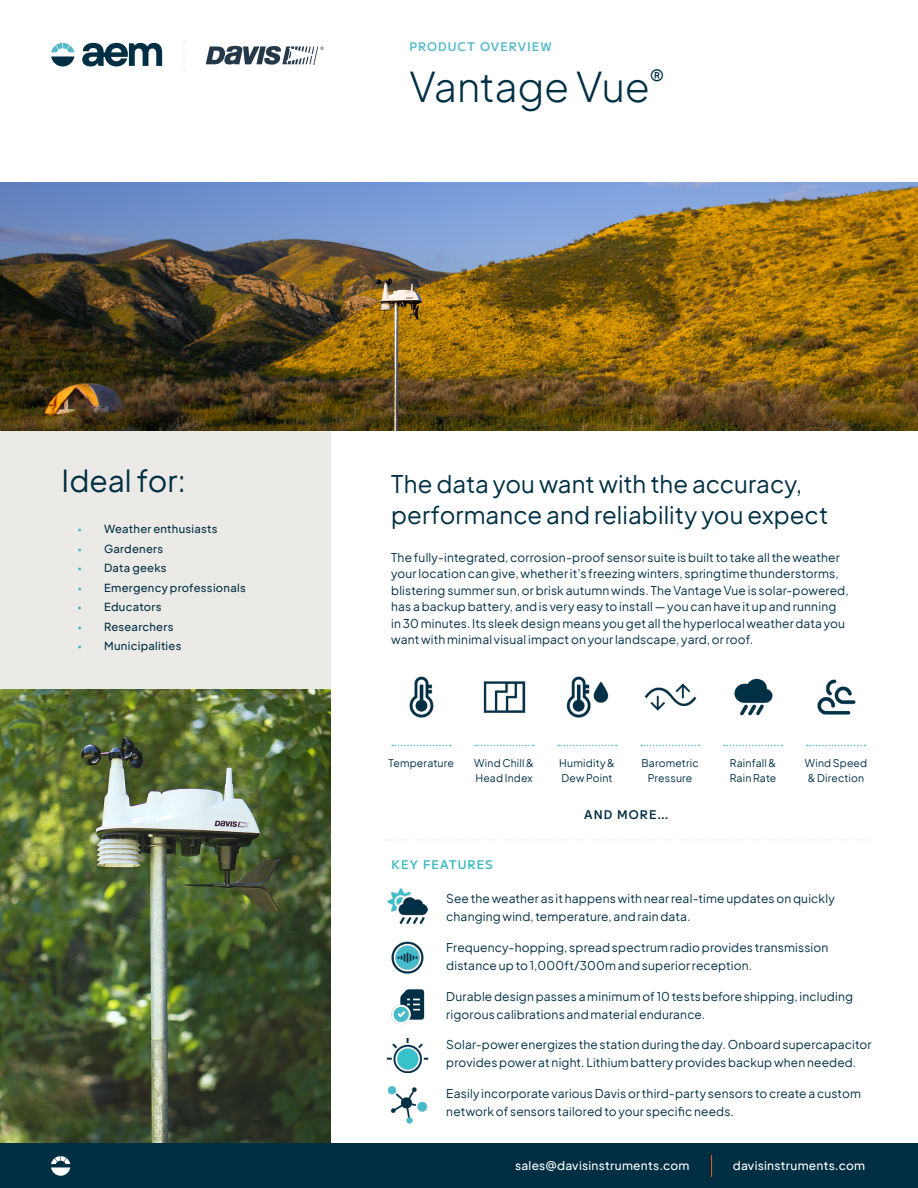
<style>
.page{position:relative;width:918px;height:1188px;background:#fff}
.page>*{position:absolute;margin:0;border:0;box-sizing:border-box;transform-origin:0 0}
.t1{font:300 40.5px "Plus Jakarta Sans";letter-spacing:-.01em;color:#002f43}
.t2{font:30px "Plus Jakarta Sans";color:#002f43}
.t3{font:24px/31.5px "Plus Jakarta Sans";color:#002f43}
.t4{font:12px/16.5px "Plus Jakarta Sans";letter-spacing:.015em;color:#002f43}
.t5{font:500 12px "Plus Jakarta Sans";letter-spacing:.02em;color:#fff}
.t6{font:600 12px "MPLUS1";letter-spacing:.08em;color:#56b9ca}
.t7{font:600 12px "MPLUS1";letter-spacing:.075em;color:#3ab9c1}
.t8{font:600 12px "MPLUS1";letter-spacing:.085em;color:#002f43}
.t9{font:500 11.25px "Plus Jakarta Sans";letter-spacing:.025em;color:#002f43}
.t10{font:10.5px/15px "Plus Jakarta Sans";letter-spacing:.02em;color:#002f43}
.s1{color:#3ab9c1}
</style>
<div class="page">
<div style="left:0;top:430px;width:330px;height:266px;background:#eceae6"></div>
<img style="left:0;top:689px;width:330px;height:455px">
<img style="left:0;top:183px;width:918px;height:248px">
<div style="left:0;top:1144px;width:918px;height:44px;background:#002f43"></div>
<img style="left:391px;top:941px;width:33px;height:33px">
<img style="left:391px;top:989px;width:34px;height:36px">
<img style="left:386px;top:1038px;width:43px;height:35px">
<img style="left:387px;top:1086px;width:41px;height:38px">
<img style="left:387px;top:888px;width:40px;height:36px">
<svg style="left:392px;top:745px;width:59px;height:1px"></svg>
<svg style="left:475px;top:745px;width:59px;height:1px"></svg>
<svg style="left:558px;top:745px;width:59px;height:1px"></svg>
<svg style="left:641px;top:745px;width:59px;height:1px"></svg>
<svg style="left:724px;top:745px;width:59px;height:1px"></svg>
<svg style="left:807px;top:745px;width:59px;height:1px"></svg>
<img style="left:409px;top:676px;width:25px;height:42px">
<img style="left:483px;top:681px;width:43px;height:32px">
<img style="left:566px;top:676px;width:43px;height:42px">
<img style="left:644px;top:683px;width:53px;height:28px">
<img style="left:734px;top:678px;width:39px;height:38px">
<img style="left:817px;top:679px;width:39px;height:36px">
<svg style="left:385px;top:839px;width:483px;height:2px"></svg>
<svg style="left:206px;top:46px;width:118px;height:19px"></svg>
<svg style="left:82px;top:43px;width:80px;height:23px"></svg>
<svg style="left:51px;top:43px;width:23px;height:23px"></svg>
<svg style="left:183px;top:40px;width:2px;height:31px"></svg>
<svg style="left:51px;top:1156px;width:19px;height:20px"></svg>
<svg style="left:711px;top:1155px;width:1px;height:22px"></svg>
<p class="t6" style="left:409px;top:37px;width:144px">PRODUCT OVERVIEW</p>
<h1 class="t1" style="left:409px;top:54px;width:257px">Vantage Vue<sup>®</sup></h1>
<h2 class="t2" style="left:62px;top:457px;width:126px">Ideal for:</h2>
<p class="t9" style="left:77px;top:520px;width:142px"><span class="s1">•</span> Weather enthusiasts</p>
<p class="t9" style="left:77px;top:539px;width:88px"><span class="s1">•</span> Gardeners</p>
<p class="t9" style="left:77px;top:559px;width:91px"><span class="s1">•</span> Data geeks</p>
<p class="t9" style="left:77px;top:578px;width:170px"><span class="s1">•</span> Emergency professionals</p>
<p class="t9" style="left:77px;top:598px;width:86px"><span class="s1">•</span> Educators</p>
<p class="t9" style="left:77px;top:617px;width:98px"><span class="s1">•</span> Researchers</p>
<p class="t9" style="left:77px;top:637px;width:106px"><span class="s1">•</span> Municipalities</p>
<h3 class="t3" style="left:391px;top:467px;width:439px">The data you want with the accuracy, performance and reliability you expect</h3>
<p class="t4" style="left:391px;top:548px;width:459px">The fully-integrated, corrosion-proof sensor suite is built to take all the weather your location can give, whether it’s freezing winters, springtime thunderstorms, blistering summer sun, or brisk autumn winds. The Vantage Vue is solar-powered, has a backup battery, and is very easy to install — you can have it up and running in 30 minutes. Its sleek design means you get all the hyperlocal weather data you want with minimal visual impact on your landscape, yard, or roof.</p>
<p class="t10" style="left:388px;top:755px;width:67px">Temperature</p>
<p class="t10" style="left:474px;top:755px;width:61px">Wind Chill &amp;<br>Head Index</p>
<p class="t10" style="left:559px;top:755px;width:57px">Humidity &amp;<br>Dew Point</p>
<p class="t10" style="left:641px;top:755px;width:59px;text-align:center">Barometric<br>Pressure</p>
<p class="t10" style="left:730px;top:755px;width:48px">Rainfall &amp;<br>Rain Rate</p>
<p class="t10" style="left:805px;top:755px;width:64px">Wind Speed &amp; Direction</p>
<p class="t7" style="left:392px;top:855px;width:103px">KEY FEATURES</p>
<p class="t8" style="left:584px;top:804px;width:86px">AND MORE…</p>
<p class="t4" style="left:446px;top:889px;width:390px;line-height:18px">See the weather as it happens with near real-time updates on quickly changing wind, temperature, and rain data.</p>
<p class="t4" style="left:446px;top:938px;width:384px;line-height:18px">Frequency-hopping, spread spectrum radio provides transmission distance up to 1,000ft/300m and superior reception.</p>
<p class="t4" style="left:446px;top:987px;width:408px;line-height:18px">Durable design passes a minimum of 10 tests before shipping, including rigorous calibrations and material endurance.</p>
<p class="t4" style="left:446px;top:1035px;width:427px;line-height:18px">Solar-power energizes the station during the day. Onboard supercapacitor provides power at night. Lithium battery provides backup when needed.</p>
<p class="t4" style="left:446px;top:1084px;width:416px;line-height:18px">Easily incorporate various Davis or third-party sensors to create a custom network of sensors tailored to your specific needs.</p>
<p class="t5" style="left:515px;top:1156px;width:176px">sales@davisinstruments.com</p>
<p class="t5" style="left:733px;top:1156px;width:134px">davisinstruments.com</p>
</div>
